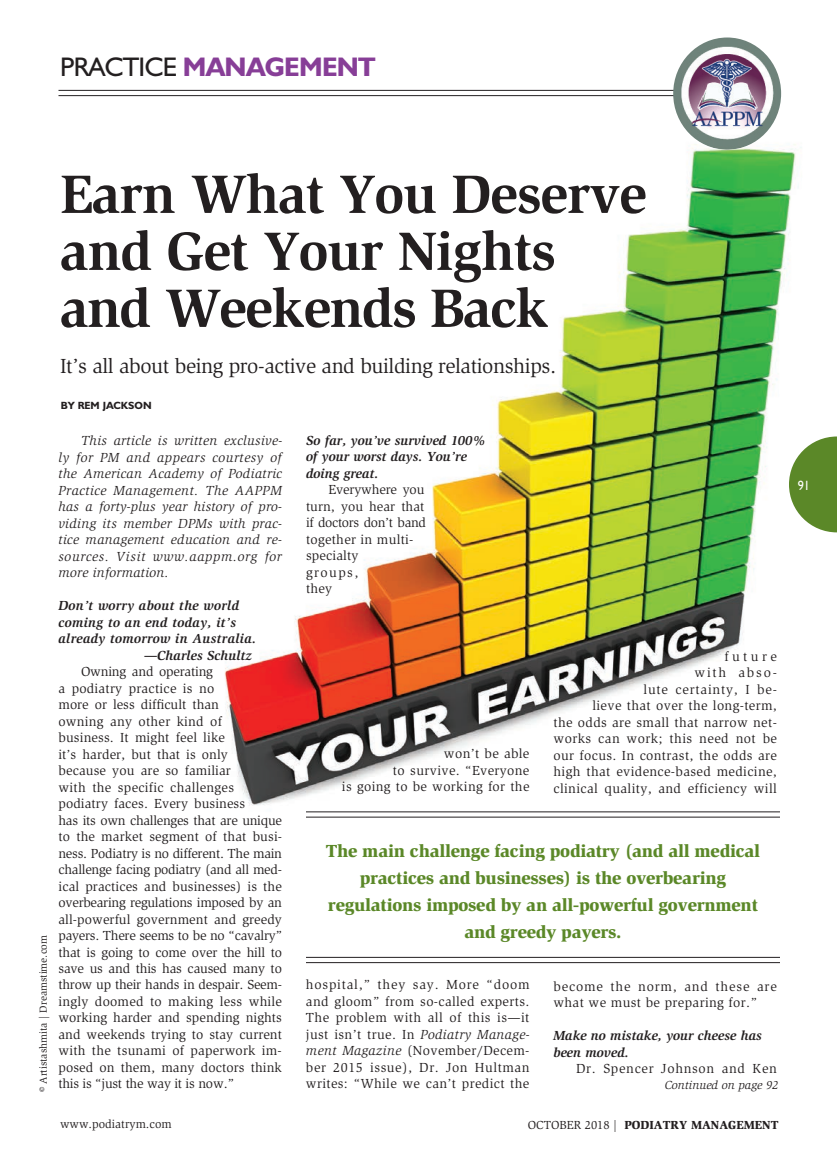
<style>
.page{position:relative;width:837px;height:1161px;background:#fff}
.page>*{position:absolute;margin:0;border:0;box-sizing:border-box;transform-origin:0 0}
.t1{font:700 55.5px/57px "Slimbach";letter-spacing:-.02em;color:#231f20}
.t2{font:700 27px "Humanist 521 BT";letter-spacing:-.025em;color:#873e97}
.t3{font:21px "Slimbach";letter-spacing:-.02em;color:#231f20}
.t4{font:900 18px/27px "Slimbach";letter-spacing:-.015em;color:#5b8828;text-align:center}
.t5{font:13.5px/16.5px "Slimbach";letter-spacing:.01em;color:#231f20;text-align:right}
.t6{font:italic 13.5px/16.5px "Slimbach";letter-spacing:.035em;color:#231f20;text-align:justify}
.t7{font:italic 700 13.5px/16.5px "Slimbach";color:#231f20}
.t8{font:italic 700 13.5px "Slimbach";letter-spacing:.02em;color:#231f20}
.t9{font:13.5px/16.5px "Slimbach";letter-spacing:.04em;color:#231f20}
.t10{font:13.5px "Slimbach";letter-spacing:.05em;color:#231f20}
.t11{font:13.5px "Humanist 521 BT";color:#fff;scale:.9 1}
.t12{font:900 12px "Slimbach";color:#231f20}
.t13{font:12px "Slimbach";color:#231f20}
.t14{font:italic 12px "Slimbach";color:#231f20}
.t15{font:10.5px "Slimbach";color:#231f20}
.t16{font:700 10.5px "Humanist 521 BT";color:#231f20}
.s1{font-weight:400;color:#231f20}
.s2{font-style:italic}
.s3{font-weight:400}
</style>
<div class="page">
<img style="left:225px;top:144px;width:612px;height:668px">
<svg style="left:789px;top:436px;width:48px;height:96px"></svg>
<hr style="left:58px;top:90px;width:722px;height:1px;background:#231f20">
<hr style="left:58px;top:95px;width:722px;height:1px;background:#231f20">
<img style="left:673px;top:38px;width:108px;height:112px">
<hr style="left:306px;top:812px;width:474px;height:1px;background:#231f20">
<hr style="left:306px;top:817px;width:474px;height:1px;background:#231f20">
<hr style="left:306px;top:957px;width:474px;height:1px;background:#231f20">
<hr style="left:306px;top:962px;width:474px;height:1px;background:#231f20">
<h2 class="t2" style="left:60px;top:50px;width:317px"><span class="s1">PRACTICE</span> MANAGEMENT</h2>
<h1 class="t1" style="left:60px;top:165px;width:588px">Earn What You Deserve and Get Your Nights and Weekends Back</h1>
<h3 class="t3" style="left:60px;top:354px;width:498px">It’s all about being pro-active and building relationships.</h3>
<p class="t16" style="left:61px;top:399px;width:92px">BY REM JACKSON</p>
<p class="t15" style="left:37px;top:1092px;width:158px;rotate:-90deg">© Artistashmita | Dreamstime.com</p>
<p class="t6" style="left:59px;top:432px;width:225px;text-indent:23px">This article is written exclusive&shy;ly for PM and appears courtesy of the American Academy of Podiatric Practice Management. The AAPPM has a forty-plus year history of pro&shy;viding its member DPMs with prac&shy;tice management education and re&shy;sources. Visit www.aappm.org for more information.</p>
<p class="t8" style="left:59px;top:598px;width:182px">Don’t worry about the world</p>
<p class="t8" style="left:59px;top:614px;width:179px">coming to an end today, it’s</p>
<p class="t8" style="left:59px;top:631px;width:199px">already tomorrow in Australia.</p>
<p class="t7" style="left:144px;top:647px;width:109px">—Charles Schultz</p>
<p class="t5" style="left:59px;top:663px;width:225px;text-align:left;text-indent:23px">Owning and operating<br>a podiatry practice is no<br>more or less difficult than<br>owning any other kind of<br>business. It might feel like<br>it’s harder, but that is only<br>because you are so familiar<br>with the specific challenges podiatry faces. Every business<br>has its own challenges that are unique to the market segment of that busi&shy;ness. Podiatry is no different. The main challenge facing podiatry (and all med&shy;ical practices and businesses) is the overbearing regulations imposed by an all-powerful government and greedy payers. There seems to be no “cavalry” that is going to come over the hill to save us and this has caused many to throw up their hands in despair. Seem&shy;ingly doomed to making less while working harder and spending nights and weekends trying to stay current with the tsunami of paperwork im&shy;posed on them, many doctors think this is “just the way it is now.”</p>
<p class="t7" style="left:306px;top:432px;width:181px">So far, you’ve survived 100% of your worst days. You’re doing great.</p>
<p class="t5" style="left:306px;top:482px;width:122px;text-align:left;text-indent:23px">Everywhere you turn, you hear that if doctors don’t band together in multi&shy;specialty<br>groups,<br>they</p>
<p class="t5" style="left:342px;top:746px;width:189px">won’t be able<br>to survive. “Everyone<br>is going to be working for the</p>
<p class="t5" style="left:553px;top:648px;width:225px">future<br>with abso-<br>lute certainty, I be-<br>lieve that over the long-term,<br>the odds are small that narrow net&shy;works can work; this need not be our focus. In contrast, the odds are high that evidence-based medicine, clinical quality, and efficiency will</p>
<h3 class="t4" style="left:326px;top:837px;width:436px">The main challenge facing podiatry (and all medical practices and businesses) is the overbearing regulations imposed by an all-powerful government and greedy payers.</h3>
<p class="t5" style="left:306px;top:977px;width:225px;text-align:justify">hospital,” they say. More “doom and gloom” from so-called experts.<br>The problem with all of this is—it just isn’t true. In <span class="s2">Podiatry Manage&shy;ment Magazine</span> (November/Decem&shy;ber 2015 issue), Dr. Jon Hultman writes: “While we can’t predict the</p>
<p class="t9" style="left:553px;top:978px;width:225px">become the norm, and these are what we must be preparing for.”</p>
<p class="t7" style="left:553px;top:1028px;width:210px">Make no mistake, your cheese has been moved.</p>
<p class="t10" style="left:576px;top:1061px;width:202px">Dr. Spencer Johnson and Ken</p>
<p class="t14" style="left:665px;top:1078px;width:115px">Continued on page 92</p>
<p class="t13" style="left:60px;top:1117px;width:113px">www.podiatrym.com</p>
<p class="t12" style="left:528px;top:1117px;width:252px"><span class="s3">OCTOBER 2018 |</span> PODIATRY MANAGEMENT</p>
<p class="t11" style="left:798px;top:477px;width:15px">91</p>
</div>
